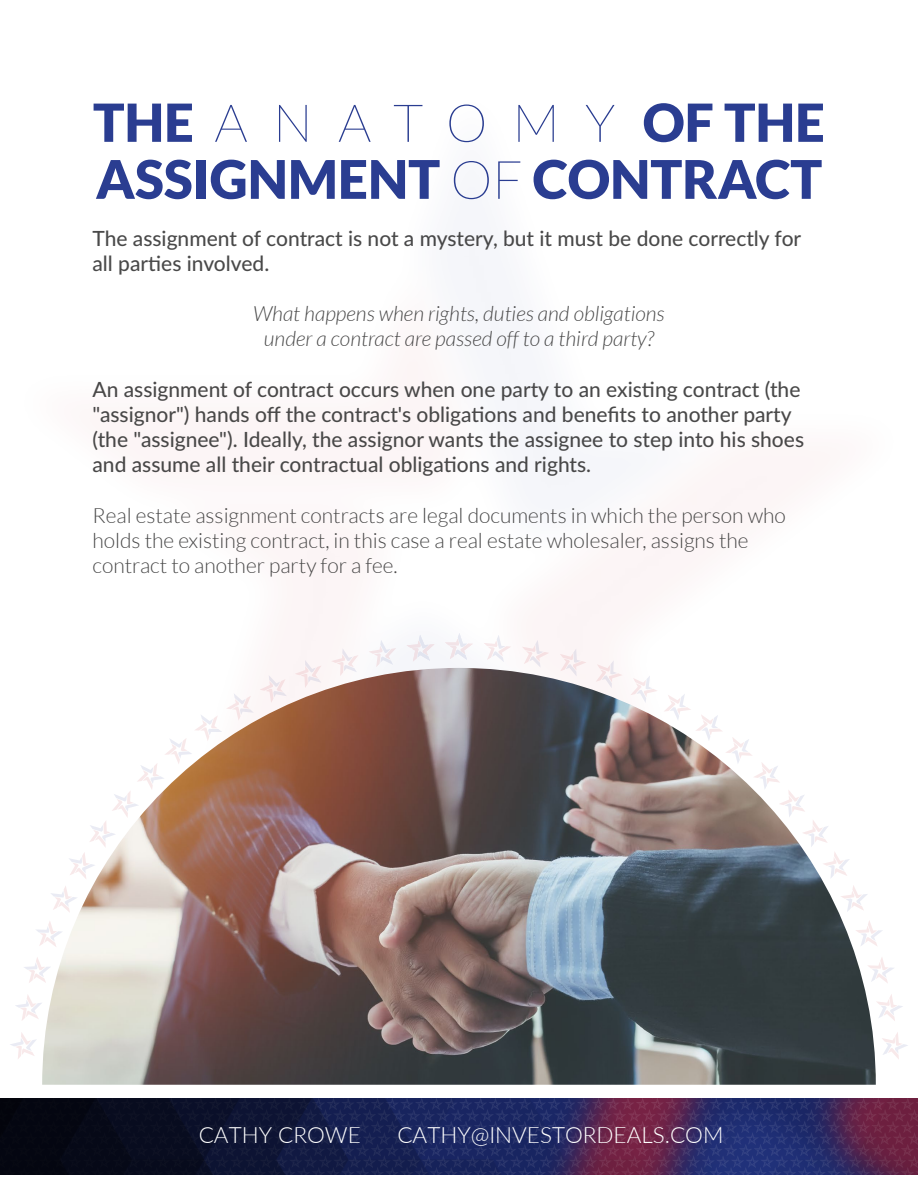
<style>
.page{position:relative;width:918px;height:1188px;background:#fff}
.page>*{position:absolute;margin:0;border:0;box-sizing:border-box;transform-origin:0 0}
.t1{font:900 53.25px "Lato";color:#2a3d91}
.t2{font:900 52.5px "Lato";color:#2a3d91}
.t3{font:300 22.5px "Lato";color:#fff}
.t4{font:500 21px/25.2px "Lato";color:#494949}
.t5{font:300 21px/25.2px "Lato";color:#494949}
.t6{font:italic 300 21px/25.2px "Lato";color:#494949;text-align:center}
.s1{font-weight:100}
</style>
<div class="page">
<img style="left:0;top:1098px;width:918px;height:76px">
<svg style="left:445px;top:633px;width:28px;height:27px"></svg>
<svg style="left:368px;top:640px;width:28px;height:27px"></svg>
<svg style="left:295px;top:660px;width:27px;height:8px"></svg>
<svg style="left:35px;top:929px;width:7px;height:17px"></svg>
<svg style="left:15px;top:995px;width:27px;height:25px"></svg>
<svg style="left:877px;top:994px;width:26px;height:27px"></svg>
<svg style="left:876px;top:930px;width:7px;height:17px"></svg>
<svg style="left:596px;top:660px;width:27px;height:8px"></svg>
<svg style="left:522px;top:640px;width:27px;height:28px"></svg>
<svg style="left:407px;top:635px;width:28px;height:27px"></svg>
<svg style="left:331px;top:648px;width:28px;height:20px"></svg>
<svg style="left:23px;top:957px;width:19px;height:26px"></svg>
<svg style="left:10px;top:1032px;width:26px;height:27px"></svg>
<svg style="left:882px;top:1032px;width:26px;height:27px"></svg>
<svg style="left:876px;top:957px;width:19px;height:27px"></svg>
<svg style="left:560px;top:648px;width:27px;height:20px"></svg>
<svg style="left:484px;top:635px;width:27px;height:27px"></svg>
<img style="left:42px;top:668px;width:834px;height:417px">
<h2 class="t2" style="left:93px;top:90px;width:733px">THE <span class="s1">ANATOMY</span> OF THE</h2>
<h1 class="t1" style="left:96px;top:146px;width:728px">ASSIGNMENT <span class="s1">OF</span> CONTRACT</h1>
<p class="t4" style="left:93px;top:225px;width:710px">The assignment of contract is not a mystery, but it must be done correctly for all parties involved.</p>
<p class="t6" style="left:253px;top:301px;width:413px">What happens when rights, duties and obligations under a contract are passed off to a third party?</p>
<p class="t4" style="left:92px;top:376px;width:713px">An assignment of contract occurs when one party to an existing contract (the "assignor") hands off the contract's obligations and benefits to another party (the "assignee"). Ideally, the assignor wants the assignee to step into his shoes and assume all their contractual obligations and rights.</p>
<p class="t5" style="left:92px;top:502px;width:695px">Real estate assignment contracts are legal documents in which the person who holds the existing contract, in this case a real estate wholesaler, assigns the contract to another party for a fee.</p>
<p class="t3" style="left:199px;top:1119px;width:164px">CATHY CROWE</p>
<p class="t3" style="left:397px;top:1119px;width:328px">CATHY@INVESTORDEALS.COM</p>
</div>
